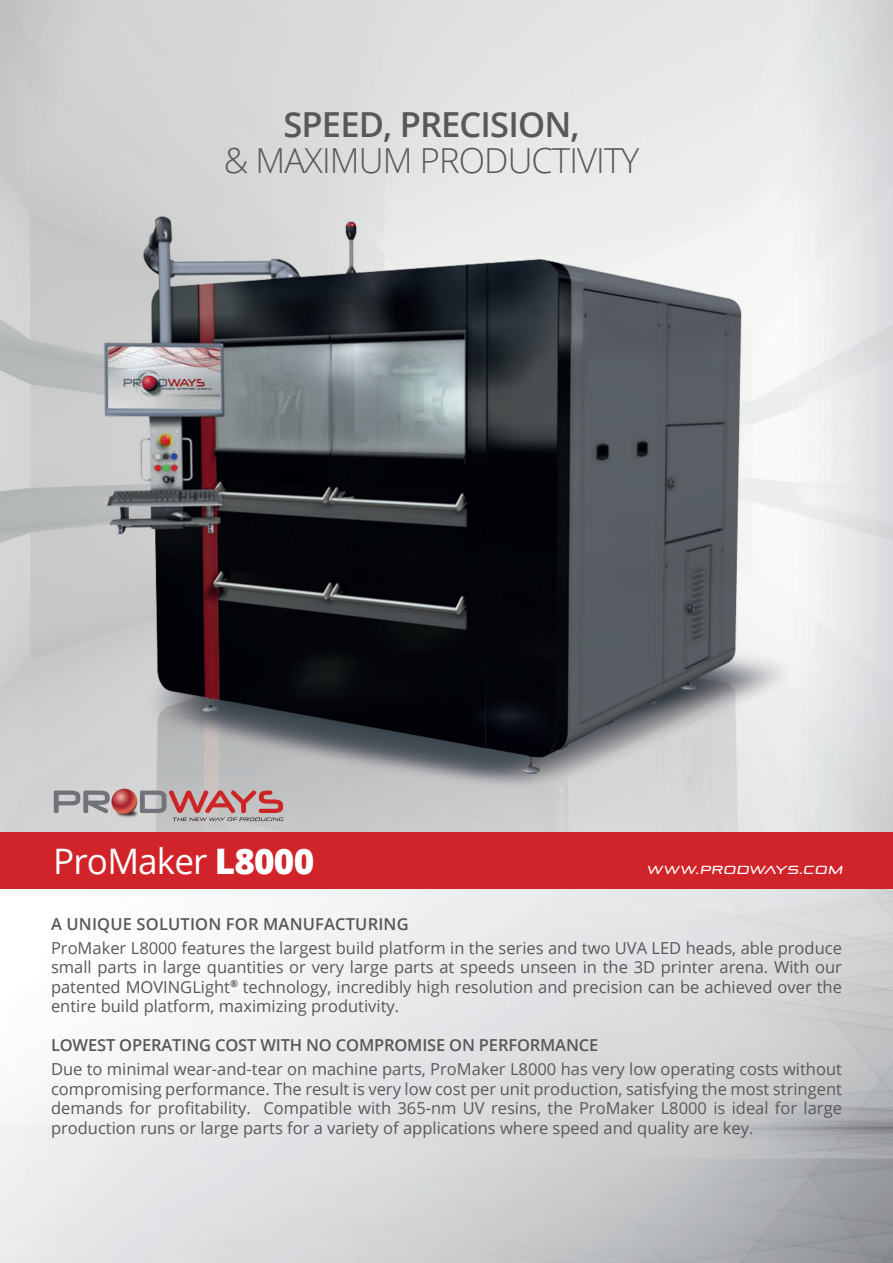
<style>
.page{position:relative;width:893px;height:1263px;background:#fff}
.page>*{position:absolute;margin:0;border:0;box-sizing:border-box;transform-origin:0 0}
.t1{font:35.1px "Open Sans";letter-spacing:-.025em;color:#fff}
.t2{font:300 34.5px "Open Sans";letter-spacing:-.025em;color:#57585a}
.t3{font:600 34.5px "Open Sans";letter-spacing:-.025em;color:#57585a}
.t4{font:16.5px/19.6px "Open Sans";color:#57585a;text-align:justify}
.t5{font:600 16.5px "Open Sans";letter-spacing:-.01em;color:#57585a}
.t6{font:600 16.5px "Open Sans";letter-spacing:.01em;color:#57585a}
.t7{font:italic 11.7px "Pirulen Rg";color:#fff}
.s1{font-weight:800}
</style>
<div class="page">
<img style="left:0;top:888px;width:893px;height:375px">
<img style="left:0;top:0;width:893px;height:832px">
<div style="left:0;top:832px;width:893px;height:56px;background:#d1232a"></div>
<svg style="left:54px;top:789px;width:229px;height:32px;background:#b89799"></svg>
<p class="t3" style="left:283px;top:100px;width:298px">SPEED, PRECISION,</p>
<p class="t2" style="left:224px;top:136px;width:417px">&amp; MAXIMUM PRODUCTIVITY</p>
<p class="t1" style="left:53px;top:837px;width:262px">ProMaker <span class="s1">L8000</span></p>
<p class="t7" style="left:647px;top:863px;width:199px">WWW.PRODWAYS.COM</p>
<p class="t6" style="left:51px;top:912px;width:359px">A UNIQUE SOLUTION FOR MANUFACTURING</p>
<p class="t4" style="left:51px;top:937px;width:792px">ProMaker L8000 features the largest build platform in the series and two UVA LED heads, able produce small parts in large quantities or very large parts at speeds unseen in the 3D printer arena. With our patented MOVINGLight<sup>®</sup> technology, incredibly high resolution and precision can be achieved over the entire build platform, maximizing produtivity.</p>
<p class="t5" style="left:51px;top:1034px;width:549px">LOWEST OPERATING COST WITH NO COMPROMISE ON PERFORMANCE</p>
<p class="t4" style="left:51px;top:1059px;width:792px">Due to minimal wear-and-tear on machine parts, ProMaker L8000 has very low operating costs without compromising performance. The result is very low cost per unit production, satisfying the most stringent demands for profitability. Compatible with 365-nm UV resins, the ProMaker L8000 is ideal for large production runs or large parts for a variety of applications where speed and quality are key.</p>
</div>
